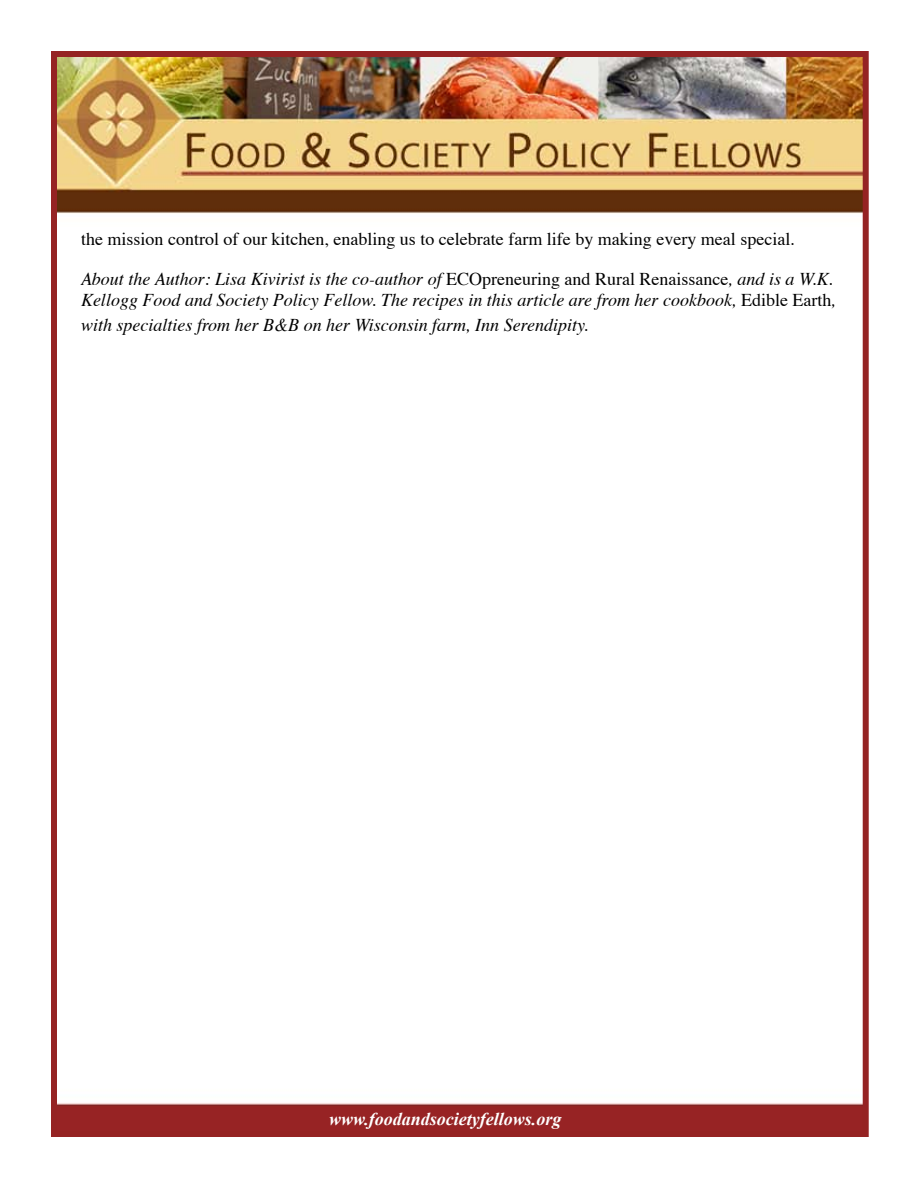
<style>
.page{position:relative;width:918px;height:1188px;background:#fff}
.page>*{position:absolute;margin:0;border:0;box-sizing:border-box;transform-origin:0 0}
.t1{font:italic 18px/21.6px "Times";color:#000}
.t2{font:18px "Times";color:#000}
.t3{font:italic 700 18px "Times New Roman";color:#fff}
.s1{font-style:normal}
</style>
<div class="page">
<img style="left:58px;top:58px;width:804px;height:1072px">
<div style="left:51px;top:51px;width:818px;height:1086px;border:6px solid #952323"></div>
<p class="t2" style="left:81px;top:222px;width:715px">the mission control of our kitchen, enabling us to celebrate farm life by making every meal special.</p>
<p class="t1" style="left:81px;top:266px;width:757px">About the Author: Lisa Kivirist is the co-author of <span class="s1">ECOpreneuring and Rural Renaissance</span>, and is a W.K.<br>Kellogg Food and Society Policy Fellow. The recipes in this article are from her cookbook, <span class="s1">Edible Earth</span>,</p>
<p class="t1" style="left:81px;top:313px;width:509px">with specialties from her B&amp;B on her Wisconsin farm, Inn Serendipity.</p>
<p class="t3" style="left:329px;top:1109px;width:234px">www.foodandsocietyfellows.org</p>
</div>
